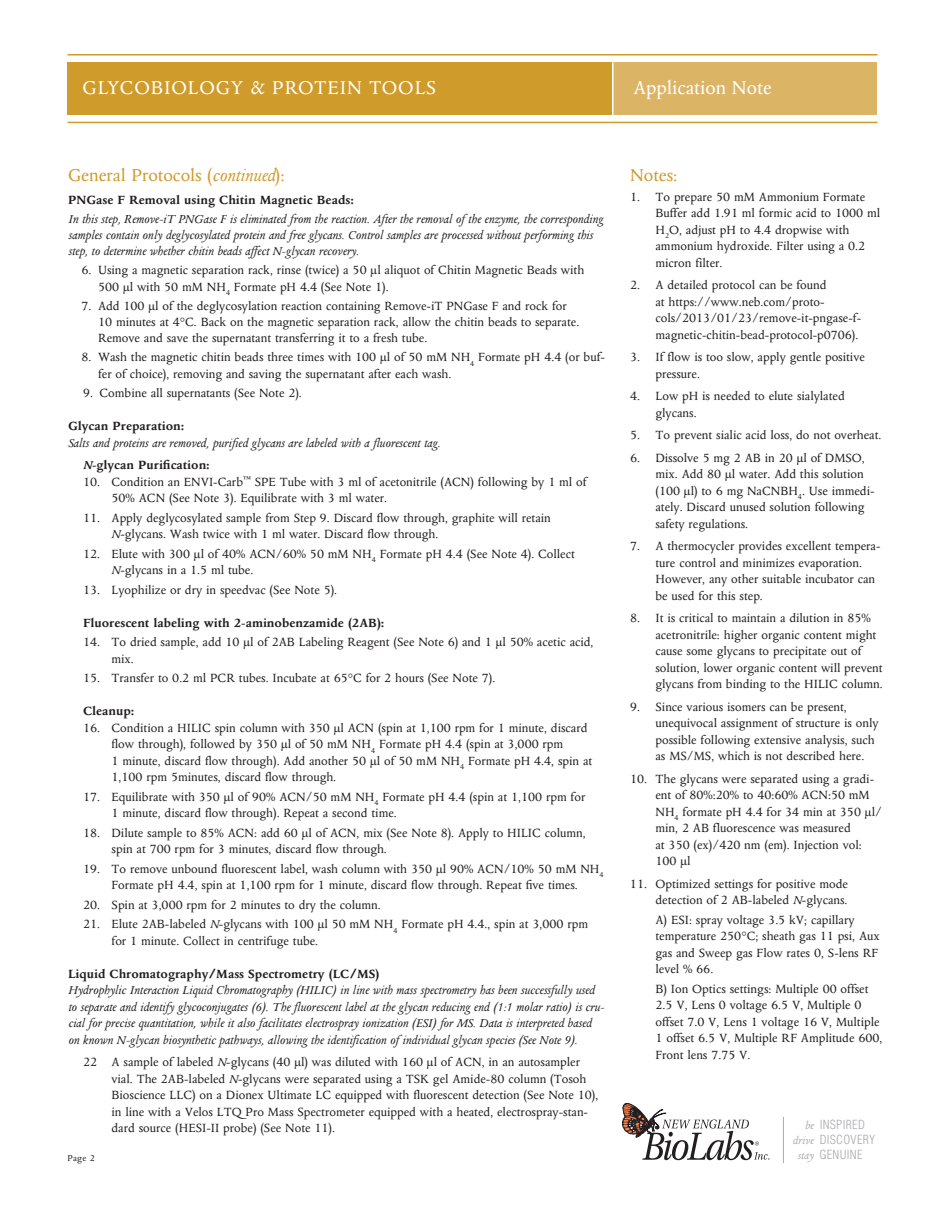
<style>
.page{position:relative;width:945px;height:1215px;background:#fff}
.page>*{position:absolute;margin:0;border:0;box-sizing:border-box;transform-origin:0 0}
.t1{font:21px "Columbus MT Pro";letter-spacing:.04em;color:#fff}
.t2{font:21px "Columbus MT Pro";letter-spacing:.015em;color:#fff}
.Subhead_1_Mkt_Sht_09{font:19.5px "Columbus MT Pro";color:#cf9b2a}
.Body_Text_Mkt_Sht_09{font:19.5px "Columbus MT Pro";color:#cf9b2a}
.Subhead2{font:13.5px/16.5px "Columbus MT Pro";color:#231f20}
.Body_Text_Mkt_Sht_09-2{font:13.5px/16.5px "Columbus MT Pro";color:#231f20}
.Subhead2-2{font:italic 13.5px/16.5px "Columbus MT Pro";color:#231f20}
.Subhead2-3{font:700 13.5px "Columbus MT Pro";color:#231f20}
.t3{font:300 condensed 12.3px "Helvetica LT Std";letter-spacing:.025em;color:#a8a9ad}
.Footnote_Sheets_09{font:9.75px "Columbus MT Pro";color:#231f20}
.s1{font-style:italic}
.s2{font-family:"Columbus MT Pro";font-weight:400;font-style:italic;font-stretch:normal}
</style>
<div class="page">
<div style="left:68px;top:62px;width:810px;height:53px;background:#dcb466"></div>
<hr style="left:68px;top:54px;width:810px;height:2px;background:#cf9b2a">
<hr style="left:68px;top:122px;width:810px;height:1px;background:#cf9b2a">
<div style="left:68px;top:62px;width:545px;height:53px;background:#cf9b2a"></div>
<hr style="left:612px;top:62px;width:2px;height:53px;background:#fff">
<svg style="left:622px;top:1103px;width:147px;height:57px"></svg>
<hr style="left:783px;top:1117px;width:1px;height:46px;background:#a8a9ad">
<h1 class="t1" style="left:83px;top:77px;width:355px">GLYCOBIOLOGY &amp; PROTEIN TOOLS</h1>
<h1 class="t2" style="left:634px;top:77px;width:140px">Application Note</h1>
<p class="Subhead_1_Mkt_Sht_09" style="left:68px;top:165px;width:218px">General Protocols (<span class="s1">continued</span>):</p>
<p class="Subhead2-3" style="left:68px;top:192px;width:287px">PNGase F Removal using Chitin Magnetic Beads:</p>
<p class="Subhead2-2" style="left:68px;top:211px;width:537px">In this step, Remove-iT PNGase F is eliminated from the reaction. After the removal of the enzyme, the corresponding samples contain only deglycosylated protein and free glycans. Control samples are processed without performing this step, to determine whether chitin beads affect N-glycan recovery.</p>
<p class="Subhead2" style="left:98px;top:262px;width:488px;text-indent:-16px">6. Using a magnetic separation rack, rinse (twice) a 50 µl aliquot of Chitin Magnetic Beads with<br>500 µl with 50 mM NH<sub>4</sub> Formate pH 4.4 (See Note 1).</p>
<p class="Subhead2" style="left:98px;top:298px;width:483px;text-indent:-16px">7. Add 100 µl of the deglycosylation reaction containing Remove-iT PNGase F and rock for<br>10 minutes at 4°C. Back on the magnetic separation rack, allow the chitin beads to separate.<br>Remove and save the supernatant transferring it to a fresh tube.</p>
<p class="Subhead2" style="left:98px;top:349px;width:508px;text-indent:-16px">8. Wash the magnetic chitin beads three times with 100 µl of 50 mM NH<sub>4</sub> Formate pH 4.4 (or buf&shy;fer of choice), removing and saving the supernatant after each wash.</p>
<p class="Subhead2" style="left:83px;top:385px;width:220px">9. Combine all supernatants (See Note 2).</p>
<p class="Subhead2-3" style="left:68px;top:419px;width:118px">Glycan Preparation:</p>
<p class="Subhead2-2" style="left:68px;top:435px;width:374px">Salts and proteins are removed, purified glycans are labeled with a fluorescent tag.</p>
<p class="Subhead2-3" style="left:83px;top:458px;width:128px"><span class="s1">N</span>-glycan Purification:</p>
<p class="Subhead2" style="left:112px;top:473px;width:477px;text-indent:-29px">10. Condition an ENVI-Carb<sup>™</sup> SPE Tube with 3 ml of acetonitrile (ACN) following by 1 ml of<br>50% ACN (See Note 3). Equilibrate with 3 ml water.</p>
<p class="Subhead2" style="left:112px;top:509px;width:441px;text-indent:-29px">11. Apply deglycosylated sample from Step 9. Discard flow through, graphite will retain<br><span class="s1">N</span>-glycans. Wash twice with 1 ml water. Discard flow through.</p>
<p class="Subhead2" style="left:112px;top:545px;width:465px;text-indent:-29px">12. Elute with 300 µl of 40% ACN/60% 50 mM NH<sub>4</sub> Formate pH 4.4 (See Note 4). Collect<br><span class="s1">N</span>-glycans in a 1.5 ml tube.</p>
<p class="Subhead2" style="left:83px;top:581px;width:256px">13. Lyophilize or dry in speedvac (See Note 5).</p>
<p class="Subhead2-3" style="left:83px;top:615px;width:303px">Fluorescent labeling with 2-aminobenzamide (2AB):</p>
<p class="Subhead2" style="left:112px;top:634px;width:484px;text-indent:-29px">14. To dried sample, add 10 µl of 2AB Labeling Reagent (See Note 6) and 1 µl 50% acetic acid, mix.</p>
<p class="Subhead2" style="left:83px;top:670px;width:414px">15. Transfer to 0.2 ml PCR tubes. Incubate at 65°C for 2 hours (See Note 7).</p>
<p class="Subhead2-3" style="left:83px;top:704px;width:53px">Cleanup:</p>
<p class="Subhead2" style="left:112px;top:719px;width:482px;text-indent:-29px">16. Condition a HILIC spin column with 350 µl ACN (spin at 1,100 rpm for 1 minute, discard flow through), followed by 350 µl of 50 mM NH<sub>4</sub> Formate pH 4.4 (spin at 3,000 rpm<br>1 minute, discard flow through). Add another 50 µl of 50 mM NH<sub>4</sub> Formate pH 4.4, spin at 1,100 rpm 5minutes, discard flow through.</p>
<p class="Subhead2" style="left:112px;top:788px;width:475px;text-indent:-29px">17. Equilibrate with 350 µl of 90% ACN/50 mM NH<sub>4</sub> Formate pH 4.4 (spin at 1,100 rpm for<br>1 minute, discard flow through). Repeat a second time.</p>
<p class="Subhead2" style="left:112px;top:824px;width:476px;text-indent:-29px">18. Dilute sample to 85% ACN: add 60 µl of ACN, mix (See Note 8). Apply to HILIC column, spin at 700 rpm for 3 minutes, discard flow through.</p>
<p class="Subhead2" style="left:83px;top:860px;width:522px;text-align:center">19. To remove unbound fluorescent label, wash column with 350 µl 90% ACN/10% 50 mM NH<sub>4<br></sub>Formate pH 4.4, spin at 1,100 rpm for 1 minute, discard flow through. Repeat five times.</p>
<p class="Subhead2" style="left:83px;top:896px;width:299px">20. Spin at 3,000 rpm for 2 minutes to dry the column.</p>
<p class="Subhead2" style="left:112px;top:916px;width:478px;text-indent:-29px">21. Elute 2AB-labeled <span class="s1">N</span>-glycans with 100 µl 50 mM NH<sub>4</sub> Formate pH 4.4., spin at 3,000 rpm for 1 minute. Collect in centrifuge tube.</p>
<p class="Subhead2-3" style="left:68px;top:966px;width:313px">Liquid Chromatography/Mass Spectrometry (LC/MS)</p>
<p class="Subhead2-2" style="left:68px;top:982px;width:538px">Hydrophylic Interaction Liquid Chromatography (HILIC) in line with mass spectrometry has been successfully used to separate and identify glycoconjugates (6). The fluorescent label at the glycan reducing end (1:1 molar ratio) is cru&shy;cial for precise quantitation, while it also facilitates electrospray ionization (ESI) for MS. Data is interpreted based on known N-glycan biosynthetic pathways, allowing the identification of individual glycan species (See Note 9).</p>
<p class="Subhead2" style="left:112px;top:1054px;width:488px;text-indent:-29px">22 A sample of labeled <span class="s1">N</span>-glycans (40 µl) was diluted with 160 µl of ACN, in an autosampler vial. The 2AB-labeled <span class="s1">N</span>-glycans were separated using a TSK gel Amide-80 column (Tosoh Bioscience LLC) on a Dionex Ultimate LC equipped with fluorescent detection (See Note 10), in line with a Velos LTQ Pro Mass Spectrometer equipped with a heated, electrospray-stan&shy;dard source (HESI-II probe) (See Note 11).</p>
<p class="Footnote_Sheets_09" style="left:68px;top:1153px;width:29px">Page 2</p>
<p class="Body_Text_Mkt_Sht_09" style="left:630px;top:165px;width:49px">Notes:</p>
<p class="Body_Text_Mkt_Sht_09-2" style="left:656px;top:188px;width:226px;text-indent:-26px">1. To prepare 50 mM Ammonium Formate<br>Buffer add 1.91 ml formic acid to 1000 ml<br>H<sub>2</sub>O, adjust pH to 4.4 dropwise with ammonium hydroxide. Filter using a 0.2 micron filter.</p>
<p class="Body_Text_Mkt_Sht_09-2" style="left:656px;top:277px;width:207px;text-indent:-26px">2. A detailed protocol can be found<br>at https://www.neb.com/proto&shy;cols/2013/01/23/remove-it-pngase-f&shy;magnetic-chitin-bead-protocol-p0706).</p>
<p class="Body_Text_Mkt_Sht_09-2" style="left:656px;top:349px;width:211px;text-indent:-26px">3. If flow is too slow, apply gentle positive pressure.</p>
<p class="Body_Text_Mkt_Sht_09-2" style="left:656px;top:388px;width:191px;text-indent:-26px">4. Low pH is needed to elute sialylated glycans.</p>
<p class="Body_Text_Mkt_Sht_09-2" style="left:630px;top:427px;width:253px">5. To prevent sialic acid loss, do not overheat.</p>
<p class="Body_Text_Mkt_Sht_09-2" style="left:656px;top:449px;width:221px;text-indent:-26px">6. Dissolve 5 mg 2 AB in 20 μl of DMSO, mix. Add 80 µl water. Add this solution (100 μl) to 6 mg NaCNBH<sub>4</sub>. Use immedi&shy;ately. Discard unused solution following safety regulations.</p>
<p class="Body_Text_Mkt_Sht_09-2" style="left:656px;top:538px;width:227px;text-indent:-26px">7. A thermocycler provides excellent tempera&shy;ture control and minimizes evaporation.<br>However, any other suitable incubator can be used for this step.</p>
<p class="Body_Text_Mkt_Sht_09-2" style="left:656px;top:610px;width:229px;text-indent:-26px">8. It is critical to maintain a dilution in 85% acetronitrile: higher organic content might cause some glycans to precipitate out of solution, lower organic content will prevent glycans from binding to the HILIC column.</p>
<p class="Body_Text_Mkt_Sht_09-2" style="left:656px;top:698px;width:225px;text-indent:-26px">9. Since various isomers can be present, unequivocal assignment of structure is only possible following extensive analysis, such as MS/MS, which is not described here.</p>
<p class="Body_Text_Mkt_Sht_09-2" style="left:655px;top:770px;width:228px;text-indent:-25px">10. The glycans were separated using a gradi&shy;ent of 80%:20% to 40:60% ACN:50 mM<br>NH<sub>4</sub> formate pH 4.4 for 34 min at 350 µl/ min, 2 AB fluorescence was measured<br>at 350 (ex)/420 nm (em). Injection vol:<br>100 µl</p>
<p class="Body_Text_Mkt_Sht_09-2" style="left:630px;top:875px;width:219px;text-align:right">11. Optimized settings for positive mode detection of 2 AB-labeled <span class="s1">N</span>-glycans.</p>
<p class="Body_Text_Mkt_Sht_09-2" style="left:655px;top:911px;width:226px">A) ESI: spray voltage 3.5 kV; capillary temperature 250°C; sheath gas 11 psi, Aux gas and Sweep gas Flow rates 0, S-lens RF level % 66.</p>
<p class="Body_Text_Mkt_Sht_09-2" style="left:655px;top:980px;width:228px">B) Ion Optics settings: Multiple 00 offset 2.5 V, Lens 0 voltage 6.5 V, Multiple 0 offset 7.0 V, Lens 1 voltage 16 V, Multiple 1 offset 6.5 V, Multiple RF Amplitude 600, Front lens 7.75 V.</p>
<p class="t3" style="left:805px;top:1116px;width:62px"><span class="s2">be</span> INSPIRED</p>
<p class="t3" style="left:793px;top:1132px;width:84px"><span class="s2">drive</span> DISCOVERY</p>
<p class="t3" style="left:798px;top:1147px;width:66px"><span class="s2">stay</span> GENUINE</p>
</div>
